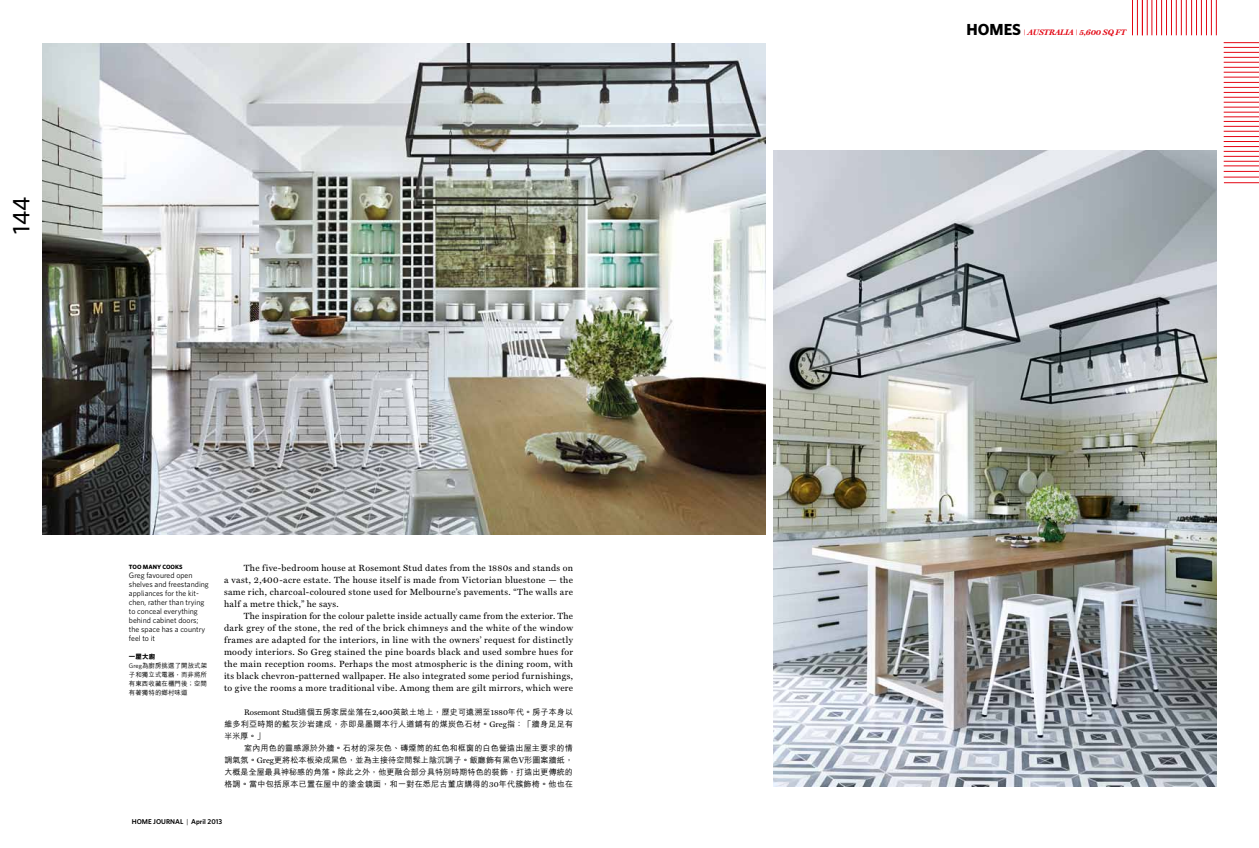
<style>
.page{position:relative;width:1259px;height:848px;background:#fff}
.page>*{position:absolute;margin:0;border:0;box-sizing:border-box;transform-origin:0 0}
.t1{font:500 24px "Whitney";color:#000}
.t2{font:700 16px "Whitney";color:#000}
.t3{font:9px/12px "Miller Text";letter-spacing:.035em;color:#000;text-align:justify}
.t4{font:500 8px/12px "M Hei";letter-spacing:.025em;color:#000;text-align:justify}
.t5{font:italic 700 8px "Miller Text";color:#e30613}
.t6{font:7.8px/9px "Whitney";color:#000}
.t7{font:600 7px "Whitney";color:#000}
.t8{font:800 6.6px "M Hei";color:#000}
.t9{font:500 6.5px/9px "M Hei";letter-spacing:.005em;color:#000;text-align:justify}
.t10{font:700 6.1px "Whitney";color:#000}
.s1{font-family:"Whitney";font-weight:400}
.s2{font-family:"Miller Text";font-weight:400}
.s3{font-weight:400}
.s4{font-size:6px}
</style>
<div class="page">
<hr style="left:1223px;top:117px;width:36px;height:1px;background:#e30613">
<hr style="left:1223px;top:112px;width:36px;height:1px;background:#e30613">
<hr style="left:1223px;top:107px;width:36px;height:1px;background:#e30613">
<hr style="left:1223px;top:102px;width:36px;height:1px;background:#e30613">
<hr style="left:1223px;top:97px;width:36px;height:1px;background:#e30613">
<hr style="left:1223px;top:92px;width:36px;height:1px;background:#e30613">
<hr style="left:1223px;top:87px;width:36px;height:1px;background:#e30613">
<hr style="left:1223px;top:82px;width:36px;height:1px;background:#e30613">
<hr style="left:1223px;top:77px;width:36px;height:1px;background:#e30613">
<hr style="left:1223px;top:72px;width:36px;height:1px;background:#e30613">
<hr style="left:1223px;top:67px;width:36px;height:1px;background:#e30613">
<hr style="left:1223px;top:62px;width:36px;height:1px;background:#e30613">
<hr style="left:1223px;top:57px;width:36px;height:1px;background:#e30613">
<hr style="left:1223px;top:52px;width:36px;height:1px;background:#e30613">
<hr style="left:1223px;top:47px;width:36px;height:1px;background:#e30613">
<hr style="left:1223px;top:42px;width:36px;height:1px;background:#e30613">
<hr style="left:1223px;top:161px;width:36px;height:1px;background:#e30613">
<hr style="left:1223px;top:156px;width:36px;height:1px;background:#e30613">
<hr style="left:1223px;top:151px;width:36px;height:1px;background:#e30613">
<hr style="left:1223px;top:146px;width:36px;height:1px;background:#e30613">
<hr style="left:1223px;top:141px;width:36px;height:1px;background:#e30613">
<hr style="left:1223px;top:136px;width:36px;height:1px;background:#e30613">
<hr style="left:1223px;top:131px;width:36px;height:1px;background:#e30613">
<hr style="left:1223px;top:126px;width:36px;height:1px;background:#e30613">
<hr style="left:1223px;top:121px;width:36px;height:1px;background:#e30613">
<hr style="left:1224px;top:182px;width:35px;height:1px;background:#e30613">
<hr style="left:1223px;top:177px;width:36px;height:1px;background:#e30613">
<hr style="left:1223px;top:171px;width:36px;height:1px;background:#e30613">
<hr style="left:1223px;top:166px;width:36px;height:1px;background:#e30613">
<hr style="left:1151px;top:0;width:1px;height:35px;background:#e30613">
<hr style="left:1156px;top:0;width:1px;height:35px;background:#e30613">
<hr style="left:1161px;top:0;width:1px;height:35px;background:#e30613">
<hr style="left:1166px;top:0;width:1px;height:35px;background:#e30613">
<hr style="left:1171px;top:0;width:1px;height:35px;background:#e30613">
<hr style="left:1132px;top:0;width:1px;height:35px;background:#e30613">
<hr style="left:1137px;top:0;width:1px;height:35px;background:#e30613">
<hr style="left:1176px;top:0;width:1px;height:35px;background:#e30613">
<hr style="left:1181px;top:0;width:1px;height:35px;background:#e30613">
<hr style="left:1186px;top:0;width:1px;height:35px;background:#e30613">
<hr style="left:1191px;top:0;width:1px;height:35px;background:#e30613">
<hr style="left:1196px;top:0;width:1px;height:35px;background:#e30613">
<hr style="left:1201px;top:0;width:1px;height:35px;background:#e30613">
<hr style="left:1206px;top:0;width:1px;height:35px;background:#e30613">
<hr style="left:1211px;top:0;width:1px;height:35px;background:#e30613">
<hr style="left:1216px;top:0;width:1px;height:35px;background:#e30613">
<hr style="left:1147px;top:0;width:1px;height:35px;background:#e30613">
<hr style="left:1142px;top:0;width:1px;height:35px;background:#e30613">
<img style="left:43px;top:44px;width:722px;height:491px">
<img style="left:773px;top:151px;width:443px;height:636px">
<h1 class="t1" style="left:7px;top:234px;width:38px;rotate:-90deg">144</h1>
<p class="t10" style="left:129px;top:563px;width:55px">TOO MANY COO KS</p>
<p class="t6" style="left:129px;top:570px;width:81px">Greg favoured open shelves and freestanding appliances for the kit&shy;chen, rather than trying to conceal everything behind cabinet doors; the space has a country feel to it</p>
<p class="t8" style="left:129px;top:653px;width:28px">一屋大廚</p>
<p class="t9" style="left:129px;top:661px;width:80px"><span class="s1">Greg</span>為廚房挑選了開放式架子和獨立式電器，而非將所有東西收藏在櫃門後；空間有著獨特的鄉村味道</p>
<p class="t3" style="left:224px;top:561px;width:350px;text-indent:20px">The five-bedroom house at Rosemont Stud dates from the 1880s and stands on a vast, 2,400-acre estate. The house itself is made from Victorian bluestone — the same rich, charcoal-coloured stone used for Melbourne’s pavements. “The walls are half a metre thick,” he says.</p>
<p class="t3" style="left:224px;top:609px;width:350px;text-indent:20px">The inspiration for the colour palette inside actually came from the exterior. The dark grey of the stone, the red of the brick chimneys and the white of the window frames are adapted for the interiors, in line with the owners’ request for distinctly moody interiors. So Greg stained the pine boards black and used sombre hues for the main reception rooms. Perhaps the most atmospheric is the dining room, with its black chevron-patterned wallpaper. He also integrated some period furnishings, to give the rooms a more traditional vibe. Among them are gilt mirrors, which were</p>
<p class="t4" style="left:224px;top:706px;width:350px;text-indent:20px"><span class="s2">Rosemont Stud</span>這個五房家居坐落在<span class="s2">2,400</span>英畝土地上，歷史可遠溯至<span class="s2">1880</span>年代。房子本身以維多利亞時期的藍灰沙岩建成，亦即是墨爾本行人道鋪有的煤炭色石材。<span class="s2">Greg</span>指：「牆身足足有半米厚。」</p>
<p class="t4" style="left:224px;top:742px;width:350px;text-indent:20px">室內用色的靈感源於外牆。石材的深灰色、磚煙筒的紅色和框窗的白色營造出屋主要求的情調氣氛。<span class="s2">Greg</span>更將松本板染成黑色，並為主接待空間髹上陰沉調子。飯廳飾有黑色<span class="s2">V</span>形圖案牆紙，大概是全屋最具神秘感的角落。除此之外，他更融合部分具特別時期特色的裝飾，打造出更傳統的格調。當中包括原本已置在屋中的塗金鏡面，和一對在悉尼古董店購得的<span class="s2">30</span>年代簇飾椅。他也在</p>
<p class="t7" style="left:132px;top:817px;width:92px">HO≤E JOURNAL <span class="s3">|</span> April 2013</p>
<h2 class="t2" style="left:966px;top:20px;width:56px">HO≤ES</h2>
<p class="t5" style="left:1023px;top:28px;width:104px"><span class="s4">|</span> AUSTRALIA <span class="s4">|</span> 5,600 SQ FT</p>
</div>
